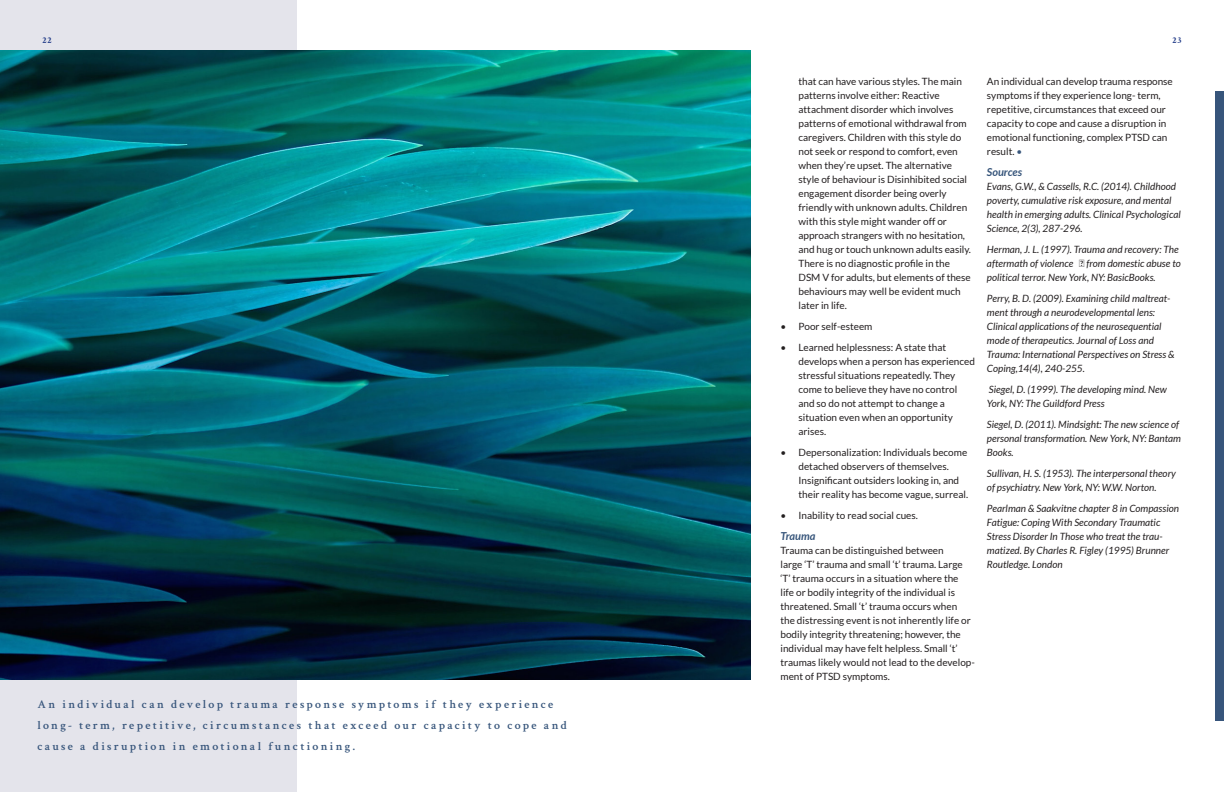
<style>
.page{position:relative;width:1224px;height:792px;background:#fff}
.page>*{position:absolute;margin:0;border:0;box-sizing:border-box;transform-origin:0 0}
.Pull_quote_2{font:600 12px/21px "Crimson Text";letter-spacing:.19em;color:#37557b}
.t1{font:italic 700 11px "Lato";color:#37557b}
.Paragraph{font:10px/14px "Lato";color:#231f20}
.Sources{font:italic 10px/14px "Lato";color:#231f20}
.t2{font:700 9px "Crimson Text";color:#263f8a}
.s1{color:#37557b}
</style>
<div class="page">
<div style="left:0;top:0;width:297px;height:792px;background:#e4e4eb"></div>
<img style="left:0;top:50px;width:751px;height:630px">
<div style="left:1215px;top:91px;width:9px;height:630px;background:#37557b"></div>
<p class="t2" style="left:43px;top:35px;width:11px">22</p>
<p class="t2" style="left:1172px;top:35px;width:11px">23</p>
<p class="Pull_quote_2" style="left:38px;top:693px;width:531px">An individual can develop trauma response symptoms if they experience long- term, repetitive, circumstances that exceed our capacity to cope and cause a disruption in emotional functioning.</p>
<p class="Paragraph" style="left:798px;top:74px;width:174px">that can have various styles. The main patterns involve either: Reactive attachment disorder which involves patterns of emotional withdrawal from caregivers. Children with this style do not seek or respond to comfort, even when they’re upset. The alternative style of behaviour is Disinhibited social engagement disorder being overly friendly with unknown adults. Children with this style might wander off or approach strangers with no hesitation, and hug or touch unknown adults easily.<br>There is no diagnostic profile in the DSM V for adults, but elements of these behaviours may well be evident much later in life.</p>
<p class="Paragraph" style="left:780px;top:319px;width:94px">• Poor self-esteem</p>
<p class="Paragraph" style="left:798px;top:340px;width:178px;text-indent:-18px">• Learned helplessness: A state that develops when a person has experienced stressful situations repeatedly. They come to believe they have no control and so do not attempt to change a situation even when an opportunity arises.</p>
<p class="Paragraph" style="left:798px;top:445px;width:171px;text-indent:-18px">• Depersonalization: Individuals become detached observers of themselves.<br>Insignificant outsiders looking in, and their reality has become vague, surreal.</p>
<p class="Paragraph" style="left:780px;top:508px;width:139px">• Inability to read social cues.</p>
<h2 class="t1" style="left:780px;top:530px;width:36px">Trauma</h2>
<p class="Paragraph" style="left:780px;top:543px;width:196px">Trauma can be distinguished between<br>large ‘T’ trauma and small ‘t’ trauma. Large ‘T’ trauma occurs in a situation where the<br>life or bodily integrity of the individual is threatened. Small ‘t’ trauma occurs when<br>the distressing event is not inherently life or bodily integrity threatening; however, the individual may have felt helpless. Small ‘t’ traumas likely would not lead to the develop&shy;ment of PTSD symptoms.</p>
<p class="Paragraph" style="left:987px;top:74px;width:187px">An individual can develop trauma response symptoms if they experience long- term, repetitive, circumstances that exceed our capacity to cope and cause a disruption in emotional functioning, complex PTSD can result. <span class="s1">•</span></p>
<h2 class="t1" style="left:987px;top:166px;width:37px">Sources</h2>
<p class="Sources" style="left:987px;top:180px;width:195px">Evans, G.W., &amp; Cassells, R.C. (2014). Childhood poverty, cumulative risk exposure, and mental health in emerging adults. Clinical Psychological Science, 2(3), 287-296.</p>
<p class="Sources" style="left:987px;top:243px;width:195px">Herman, J. L. (1997). Trauma and recovery: The aftermath of violence ̶ from domestic abuse to political terror. New York, NY: BasicBooks.</p>
<p class="Sources" style="left:987px;top:292px;width:189px">Perry, B. D. (2009). Examining child maltreat&shy;ment through a neurodevelopmental lens:<br>Clinical applications of the neurosequential mode of therapeutics. Journal of Loss and Trauma: International Perspectives on Stress &amp; Coping,14(4), 240-255.</p>
<p class="Sources" style="left:987px;top:383px;width:181px">Siegel, D. (1999). The developing mind. New<br>York, NY: The Guildford Press</p>
<p class="Sources" style="left:987px;top:418px;width:196px">Siegel, D. (2011). Mindsight: The new science of personal transformation. New York, NY: Bantam<br>Books.</p>
<p class="Sources" style="left:987px;top:467px;width:190px">Sullivan, H. S. (1953). The interpersonal theory of psychiatry. New York, NY: W.W. Norton.</p>
<p class="Sources" style="left:987px;top:502px;width:194px">Pearlman &amp; Saakvitne chapter 8 in Compassion Fatigue: Coping With Secondary Traumatic Stress Disorder In Those who treat the trau&shy;matized. By Charles R. Figley (1995) Brunner Routledge. London</p>
</div>
